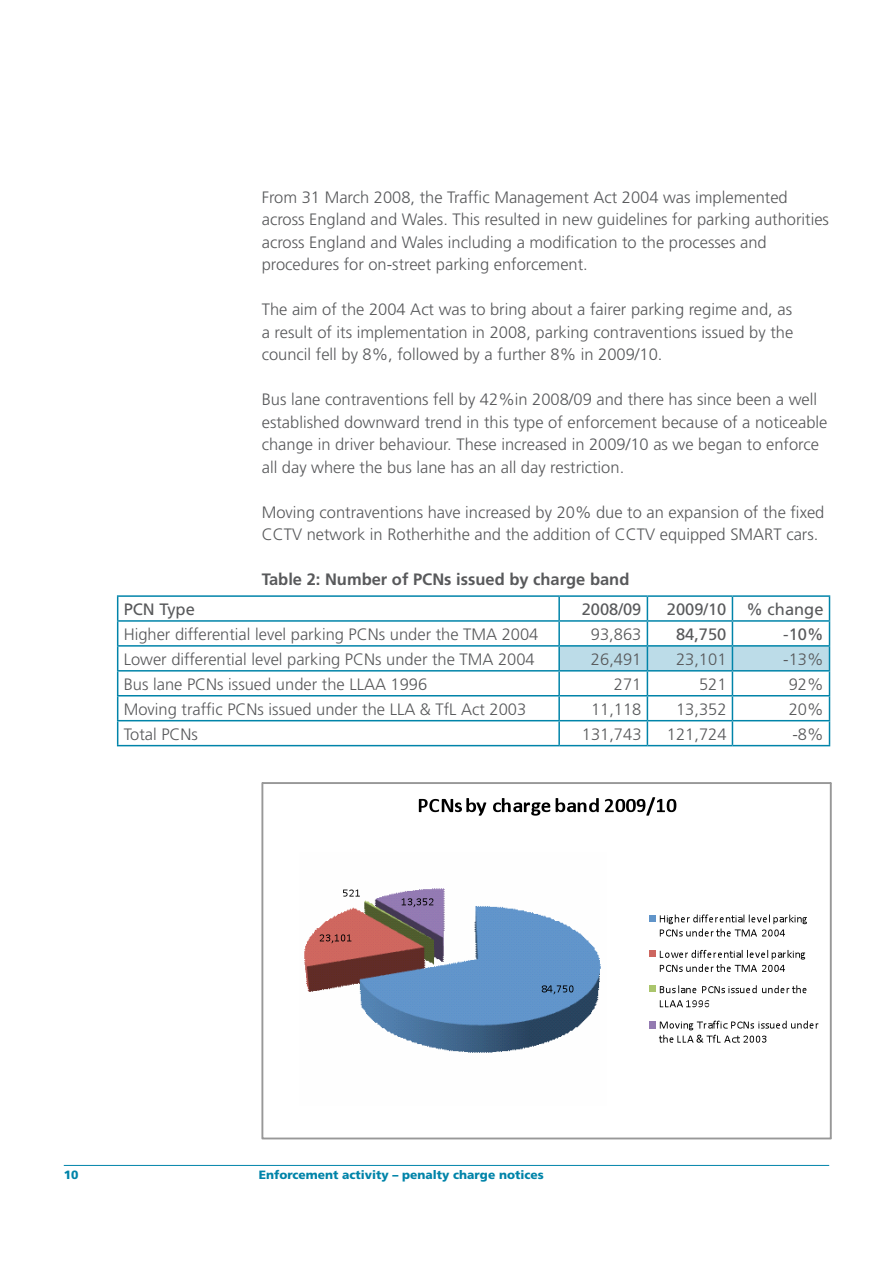
<style>
.page{position:relative;width:893px;height:1263px;background:#fff}
.page>*{position:absolute;margin:0;border:0;box-sizing:border-box;transform-origin:0 0}
.t1{font:300 16.5px/22.5px "Frutiger";color:#58595b}
.t2{font:16.5px "Frutiger";color:#58595b}
.t3{font:700 16.5px "Frutiger";color:#58595b}
.t4{font:900 12px "Frutiger";color:#0084a9}
</style>
<div class="page">
<hr style="left:64px;top:1165px;width:765px;height:1px;background:#0084a9">
<svg style="left:262px;top:782px;width:569px;height:357px"></svg>
<hr style="left:559px;top:595px;width:88px;height:2px;background:#0084a9">
<hr style="left:647px;top:595px;width:85px;height:2px;background:#0084a9">
<hr style="left:732px;top:595px;width:98px;height:2px;background:#0084a9">
<hr style="left:558px;top:622px;width:2px;height:23px;background:#0084a9">
<hr style="left:558px;top:671px;width:2px;height:24px;background:#0084a9">
<hr style="left:117px;top:695px;width:442px;height:1px;background:#0084a9">
<hr style="left:558px;top:696px;width:2px;height:24px;background:#0084a9">
<hr style="left:117px;top:720px;width:442px;height:1px;background:#0084a9">
<hr style="left:558px;top:721px;width:2px;height:24px;background:#0084a9">
<hr style="left:117px;top:745px;width:442px;height:1px;background:#0084a9">
<hr style="left:559px;top:745px;width:88px;height:1px;background:#0084a9">
<hr style="left:647px;top:745px;width:85px;height:1px;background:#0084a9">
<hr style="left:732px;top:745px;width:98px;height:1px;background:#0084a9">
<hr style="left:117px;top:645px;width:442px;height:2px;background:#0084a9">
<hr style="left:117px;top:670px;width:442px;height:1px;background:#0084a9">
<hr style="left:558px;top:647px;width:2px;height:23px;background:#0084a9">
<svg style="left:559px;top:597px;width:271px;height:148px"></svg>
<hr style="left:647px;top:670px;width:85px;height:1px;background:#0084a9">
<hr style="left:732px;top:670px;width:98px;height:1px;background:#0084a9">
<hr style="left:117px;top:595px;width:442px;height:2px;background:#0084a9">
<svg style="left:117px;top:597px;width:1px;height:148px"></svg>
<hr style="left:558px;top:597px;width:2px;height:23px;background:#0084a9">
<hr style="left:117px;top:620px;width:442px;height:2px;background:#0084a9">
<p class="t1" style="left:262px;top:186px;width:569px">From 31 March 2008, the Traffic Management Act 2004 was implemented across England and Wales. This resulted in new guidelines for parking authorities across England and Wales including a modification to the processes and procedures for on-street parking enforcement.</p>
<p class="t1" style="left:262px;top:298px;width:533px;text-align:justify">The aim of the 2004 Act was to bring about a fairer parking regime and, as a result of its implementation in 2008, parking contraventions issued by the council fell by 8%, followed by a further 8% in 2009/10.</p>
<p class="t1" style="left:262px;top:388px;width:567px">Bus lane contraventions fell by 42%in 2008/09 and there has since been a well established downward trend in this type of enforcement because of a noticeable change in driver behaviour. These increased in 2009/10 as we began to enforce all day where the bus lane has an all day restriction.</p>
<p class="t1" style="left:262px;top:501px;width:564px">Moving contraventions have increased by 20% due to an expansion of the fixed<br>CCTV network in Rotherhithe and the addition of CCTV equipped SMART cars.</p>
<p class="t3" style="left:262px;top:570px;width:369px">Table 2: Number of PCNs issued by charge band</p>
<p class="t2" style="left:124px;top:599px;width:73px">PCN Type</p>
<p class="t2" style="left:582px;top:599px;width:61px">2008/09</p>
<p class="t2" style="left:667px;top:599px;width:158px">2009/10 % change</p>
<p class="t1" style="left:124px;top:623px;width:416px">Higher differential level parking PCNs under the TMA 2004</p>
<p class="t1" style="left:591px;top:623px;width:52px">93,863</p>
<p class="t2" style="left:676px;top:624px;width:52px">84,750</p>
<p class="t2" style="left:783px;top:624px;width:42px">-10%</p>
<p class="t1" style="left:124px;top:648px;width:413px">Lower differential level parking PCNs under the TMA 2004</p>
<p class="t1" style="left:591px;top:648px;width:52px">26,491</p>
<p class="t1" style="left:676px;top:648px;width:52px">23,101</p>
<p class="t1" style="left:783px;top:648px;width:42px">-13%</p>
<p class="t1" style="left:124px;top:673px;width:305px">Bus lane PCNs issued under the LLAA 1996</p>
<p class="t1" style="left:614px;top:673px;width:29px">271</p>
<p class="t1" style="left:699px;top:673px;width:29px">521</p>
<p class="t1" style="left:789px;top:673px;width:36px">92%</p>
<p class="t1" style="left:124px;top:698px;width:404px">Moving traffic PCNs issued under the LLA &amp; TfL Act 2003</p>
<p class="t1" style="left:591px;top:698px;width:52px">11,118</p>
<p class="t1" style="left:676px;top:698px;width:52px">13,352</p>
<p class="t1" style="left:789px;top:698px;width:36px">20%</p>
<p class="t1" style="left:124px;top:723px;width:76px">Total PCNs</p>
<p class="t1" style="left:582px;top:723px;width:61px">131,743</p>
<p class="t1" style="left:667px;top:723px;width:61px">121,724</p>
<p class="t1" style="left:792px;top:723px;width:33px">-8%</p>
<p class="t4" style="left:64px;top:1167px;width:16px">10</p>
<p class="t4" style="left:259px;top:1167px;width:286px">Enforcement activity – penalty charge notices</p>
</div>
